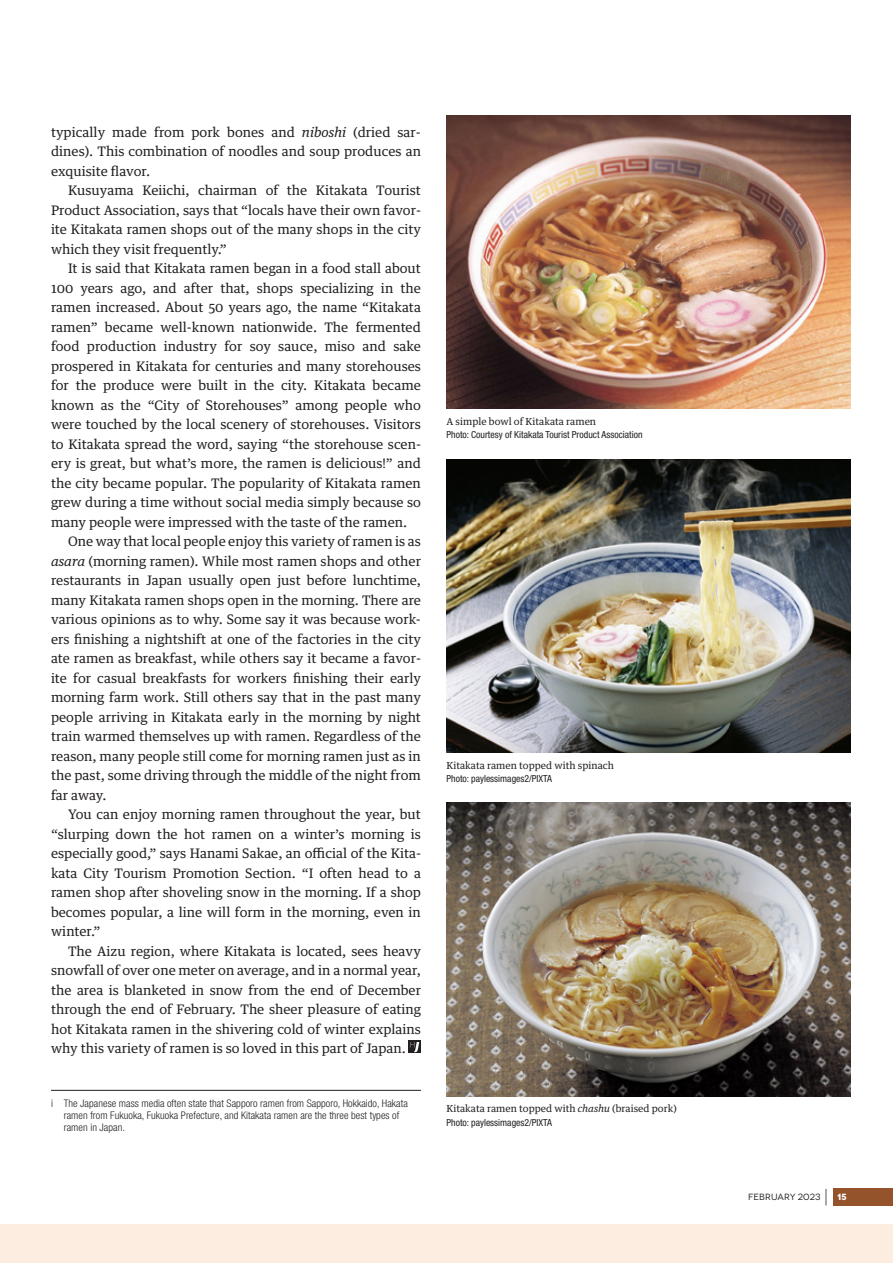
<style>
.page{position:relative;width:893px;height:1263px;background:#fff}
.page>*{position:absolute;margin:0;border:0;box-sizing:border-box;transform-origin:0 0}
.t1{font:13.2px/19.5px "Guardian Text Egyp";color:#231f20;text-align:justify}
.t2{font:300 condensed 10.5px/12px "Helvetica Neue LT Pro";letter-spacing:.005em;color:#231f20}
.t3{font:condensed 9.75px "Helvetica Neue LT Pro";color:#231f20}
.t4{font:9.75px "Guardian Text Egyp";color:#231f20}
.t5{font:9px "Novecentowide";letter-spacing:.015em;color:#231f20}
.s1{font-style:italic}
.s2{font-weight:300;font-size:19.5px}
.s3{font-weight:700;color:#fff}
</style>
<div class="page">
<div style="left:0;top:1225px;width:893px;height:38px;background:#fdece0"></div>
<div style="left:833px;top:1188px;width:60px;height:18px;background:#94532b"></div>
<div style="left:409px;top:1041px;width:12px;height:12px;background:#231f20"></div>
<svg style="left:410px;top:1042px;width:9px;height:10px"></svg>
<hr style="left:51px;top:1090px;width:370px;height:1px;background:#231f20">
<img style="left:446px;top:459px;width:404px;height:294px">
<img style="left:446px;top:803px;width:404px;height:293px">
<img style="left:446px;top:115px;width:404px;height:293px">
<p class="t1" style="left:51px;top:121px;width:371px">typically made from pork bones and <span class="s1">niboshi</span> (dried sar&shy;dines). This combination of noodles and soup produces an exquisite flavor.</p>
<p class="t1" style="left:51px;top:179px;width:371px;text-indent:17px">Kusuyama Keiichi, chairman of the Kitakata Tourist Product Association, says that “locals have their own favor&shy;ite Kitakata ramen shops out of the many shops in the city which they visit frequently.”</p>
<p class="t1" style="left:51px;top:257px;width:371px;text-indent:17px">It is said that Kitakata ramen began in a food stall about 100 years ago, and after that, shops specializing in the ramen increased. About 50 years ago, the name “Kitakata ramen” became well-known nationwide. The fermented food production industry for soy sauce, miso and sake prospered in Kitakata for centuries and many storehouses for the produce were built in the city. Kitakata became known as the “City of Storehouses” among people who were touched by the local scenery of storehouses. Visitors to Kitakata spread the word, saying “the storehouse scen&shy;ery is great, but what’s more, the ramen is delicious!” and the city became popular. The popularity of Kitakata ramen grew during a time without social media simply because so many people were impressed with the taste of the ramen.</p>
<p class="t1" style="left:51px;top:530px;width:371px;text-indent:17px">One way that local people enjoy this variety of ramen is as <span class="s1">asara</span> (morning ramen). While most ramen shops and other restaurants in Japan usually open just before lunchtime, many Kitakata ramen shops open in the morning. There are various opinions as to why. Some say it was because work&shy;ers finishing a nightshift at one of the factories in the city ate ramen as breakfast, while others say it became a favor&shy;ite for casual breakfasts for workers finishing their early morning farm work. Still others say that in the past many people arriving in Kitakata early in the morning by night train warmed themselves up with ramen. Regardless of the reason, many people still come for morning ramen just as in the past, some driving through the middle of the night from far away.</p>
<p class="t1" style="left:51px;top:803px;width:371px;text-indent:17px">You can enjoy morning ramen throughout the year, but “slurping down the hot ramen on a winter’s morning is especially good,” says Hanami Sakae, an official of the Kita&shy;kata City Tourism Promotion Section. “I often head to a ramen shop after shoveling snow in the morning. If a shop becomes popular, a line will form in the morning, even in winter.”</p>
<p class="t1" style="left:51px;top:940px;width:371px;text-indent:17px">The Aizu region, where Kitakata is located, sees heavy snowfall of over one meter on average, and in a normal year, the area is blanketed in snow from the end of December through the end of February. The sheer pleasure of eating hot Kitakata ramen in the shivering cold of winter explains why this variety of ramen is so loved in this part of Japan.</p>
<p class="t2" style="left:64px;top:1097px;width:346px;text-indent:-13px">i The Japanese mass media often state that Sapporo ramen from Sapporo, Hokkaido, Hakata ramen from Fukuoka, Fukuoka Prefecture, and Kitakata ramen are the three best types of ramen in Japan.</p>
<p class="t4" style="left:446px;top:413px;width:151px">A simple bowl of Kitakata ramen</p>
<p class="t3" style="left:446px;top:429px;width:198px">Photo: Courtesy of Kitakata Tourist Product Association</p>
<p class="t4" style="left:446px;top:757px;width:169px">Kitakata ramen topped with spinach</p>
<p class="t3" style="left:446px;top:773px;width:107px">Photo: paylessimages2/PIXTA</p>
<p class="t4" style="left:446px;top:1101px;width:232px">Kitakata ramen topped with <span class="s1">chashu</span> (braised pork)</p>
<p class="t3" style="left:446px;top:1117px;width:107px">Photo: paylessimages2/PIXTA</p>
<p class="t5" style="left:748px;top:1192px;width:100px">FEBRUARY 2023 <span class="s2">|</span> <span class="s3">15</span></p>
</div>
